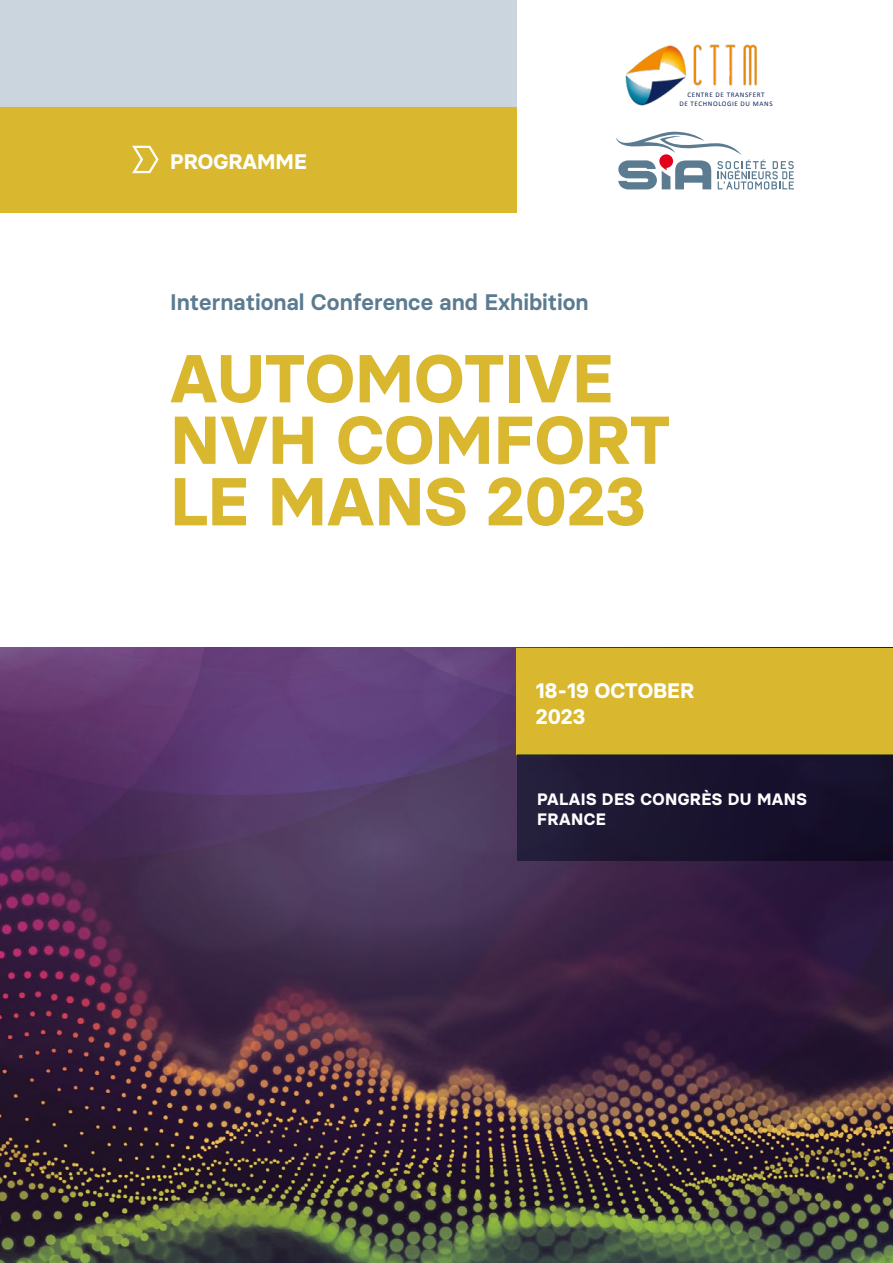
<style>
.page{position:relative;width:893px;height:1263px;background:#fff}
.page>*{position:absolute;margin:0;border:0;box-sizing:border-box;transform-origin:0 0}
.t1{font:700 67.5px "Basier Circle";color:#d9b72e}
.t2{font:600 22.5px "Basier Circle";color:#5b7b91}
.t3{font:700 21px/25.8px "Basier Circle";color:#fff}
.t4{font:700 16.5px "Basier Circle";letter-spacing:.025em;color:#fff}
.texte_courant{font:7.05px "Calibri";letter-spacing:.085em;color:#0f245c}
</style>
<div class="page">
<img style="left:0;top:648px;width:893px;height:615px">
<div style="left:0;top:106px;width:517px;height:107px;background:#d9b72e"></div>
<div style="left:0;top:0;width:517px;height:106px;background:#cad5de"></div>
<div style="left:517px;top:648px;width:376px;height:106px;background:#d9b72e"></div>
<div style="left:517px;top:754px;width:376px;height:106px;background:linear-gradient(to right,#231d3a,#130c26)"></div>
<svg style="left:616px;top:132px;width:178px;height:57px"></svg>
<img style="left:625px;top:44px;width:132px;height:62px">
<svg style="left:132px;top:145px;width:27px;height:29px"></svg>
<p class="t3" style="left:170px;top:148px;width:138px">PROGRAMME</p>
<p class="texte_courant" style="left:687px;top:90px;width:79px">CENTRE DE TRANSFERT</p>
<p class="texte_courant" style="left:679px;top:99px;width:95px">DE TECHNOLOGIE DU MANS</p>
<p class="t2" style="left:170px;top:288px;width:420px">International Conference and Exhibition</p>
<p class="t1" style="left:170px;top:337px;width:445px">AUTOMOTIVE</p>
<p class="t1" style="left:170px;top:398px;width:501px">NVH COMFORT</p>
<p class="t1" style="left:170px;top:460px;width:477px">LE MANS 2023</p>
<p class="t3" style="left:536px;top:678px;width:160px">18-19 OCTOBER<br>2023</p>
<p class="t4" style="left:537px;top:789px;width:271px">PALAIS DES CONGRÈS DU MANS</p>
<p class="t4" style="left:537px;top:809px;width:70px">FRANCE</p>
</div>
